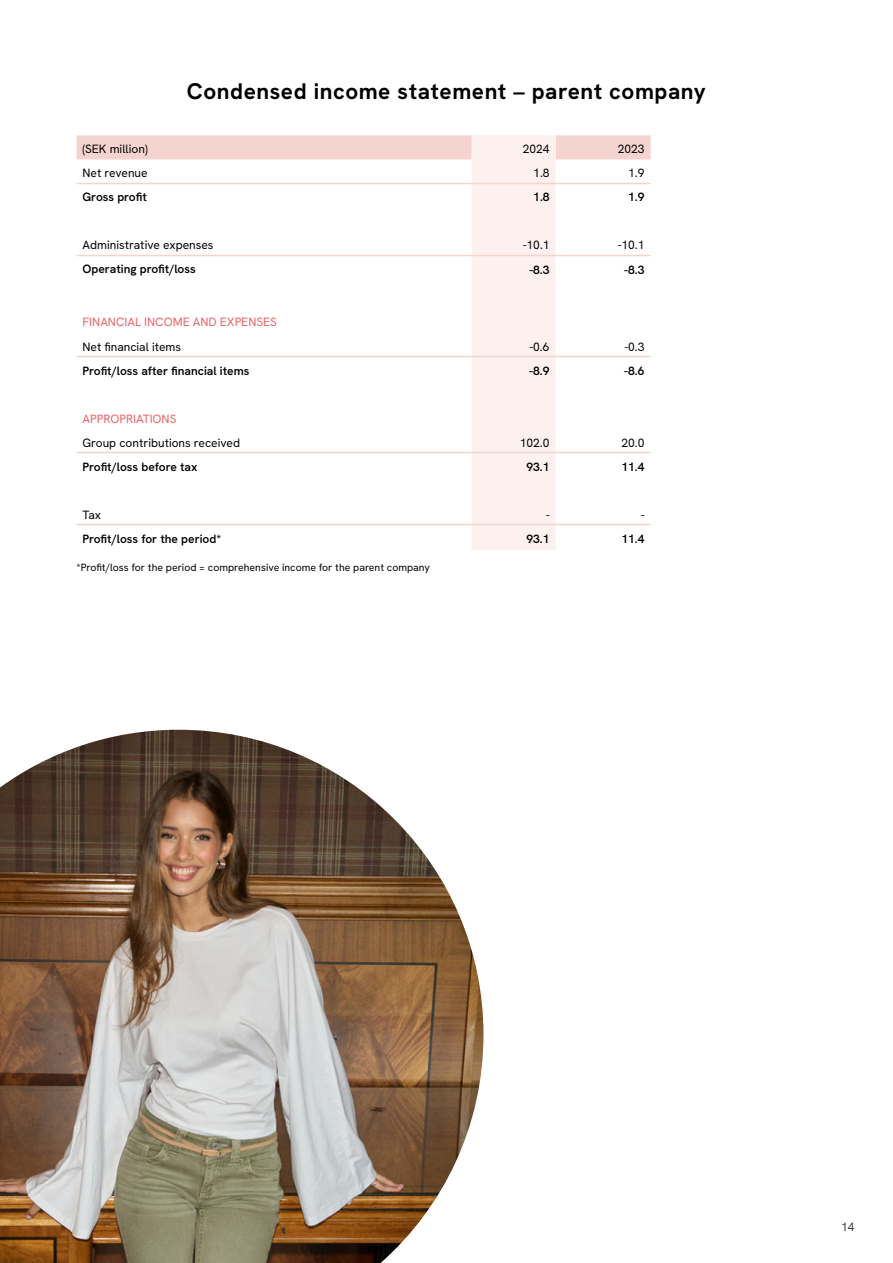
<style>
.page{position:relative;width:893px;height:1263px;background:#fff}
.page>*{position:absolute;margin:0;border:0;box-sizing:border-box;transform-origin:0 0}
.t1{font:700 22.5px "HK Grotesk";letter-spacing:.025em;color:#000}
.t2{font:600 12px "HK Grotesk";color:#000}
.t3{font:12px "HK Grotesk";color:#000}
.t4{font:12px "HK Grotesk";color:#ec6467}
.t5{font:12px "HK Grotesk";color:#3b3b3c}
.t6{font:10.5px "HK Grotesk";color:#000}
</style>
<div class="page">
<svg style="left:77px;top:135px;width:574px;height:415px"></svg>
<hr style="left:77px;top:183px;width:395px;height:1px;background:#f5d4d0">
<hr style="left:472px;top:183px;width:84px;height:1px;background:#f5d4d0">
<hr style="left:556px;top:183px;width:95px;height:1px;background:#f5d4d0">
<hr style="left:77px;top:356px;width:395px;height:1px;background:#f5d4d0">
<hr style="left:472px;top:356px;width:84px;height:1px;background:#f5d4d0">
<hr style="left:556px;top:356px;width:95px;height:1px;background:#f5d4d0">
<hr style="left:77px;top:255px;width:395px;height:1px;background:#f5d4d0">
<hr style="left:472px;top:255px;width:84px;height:1px;background:#f5d4d0">
<hr style="left:556px;top:255px;width:95px;height:1px;background:#f5d4d0">
<hr style="left:77px;top:452px;width:395px;height:1px;background:#f5d4d0">
<hr style="left:472px;top:452px;width:84px;height:1px;background:#f5d4d0">
<hr style="left:556px;top:452px;width:95px;height:1px;background:#f5d4d0">
<hr style="left:77px;top:524px;width:395px;height:1px;background:#f5d4d0">
<hr style="left:472px;top:524px;width:84px;height:1px;background:#f5d4d0">
<hr style="left:556px;top:524px;width:95px;height:1px;background:#f5d4d0">
<img style="left:0;top:730px;width:483px;height:533px">
<h1 class="t1" style="left:187px;top:77px;width:520px">Condensed income statement – parent company</h1>
<p class="t3" style="left:83px;top:141px;width:67px">(SEK million)</p>
<p class="t3" style="left:523px;top:141px;width:28px">2024</p>
<p class="t3" style="left:618px;top:141px;width:28px">2023</p>
<p class="t3" style="left:83px;top:165px;width:67px">Net revenue</p>
<p class="t3" style="left:533px;top:165px;width:18px">1.8</p>
<p class="t3" style="left:628px;top:165px;width:18px">1.9</p>
<p class="t2" style="left:83px;top:189px;width:66px">Gross profit</p>
<p class="t2" style="left:533px;top:189px;width:18px">1.8</p>
<p class="t2" style="left:628px;top:189px;width:18px">1.9</p>
<p class="t3" style="left:82px;top:237px;width:133px">Administrative expenses</p>
<p class="t3" style="left:523px;top:237px;width:28px">-10.1</p>
<p class="t3" style="left:618px;top:237px;width:28px">-10.1</p>
<p class="t2" style="left:82px;top:261px;width:115px">Operating profit/loss</p>
<p class="t2" style="left:529px;top:262px;width:22px">-8.3</p>
<p class="t2" style="left:624px;top:262px;width:22px">-8.3</p>
<p class="t4" style="left:82px;top:314px;width:196px">FINANCIAL INCOME AND EXPENSES</p>
<p class="t3" style="left:82px;top:338px;width:100px">Net financial items</p>
<p class="t3" style="left:530px;top:338px;width:21px">-0.6</p>
<p class="t3" style="left:625px;top:338px;width:21px">-0.3</p>
<p class="t2" style="left:82px;top:362px;width:168px">Profit/loss after financial items</p>
<p class="t2" style="left:529px;top:362px;width:22px">-8.9</p>
<p class="t2" style="left:624px;top:362px;width:22px">-8.6</p>
<p class="t4" style="left:82px;top:410px;width:96px">APPROPRIATIONS</p>
<p class="t3" style="left:82px;top:434px;width:159px">Group contributions received</p>
<p class="t3" style="left:520px;top:434px;width:31px">102.0</p>
<p class="t3" style="left:621px;top:434px;width:25px">20.0</p>
<p class="t2" style="left:82px;top:458px;width:117px">Profit/loss before tax</p>
<p class="t2" style="left:526px;top:458px;width:25px">93.1</p>
<p class="t2" style="left:621px;top:458px;width:25px">11.4</p>
<p class="t3" style="left:82px;top:506px;width:20px">Tax</p>
<p class="t3" style="left:546px;top:506px;width:5px">-</p>
<p class="t3" style="left:641px;top:506px;width:5px">-</p>
<p class="t2" style="left:82px;top:530px;width:140px">Profit/loss for the period*</p>
<p class="t2" style="left:526px;top:531px;width:25px">93.1</p>
<p class="t2" style="left:621px;top:531px;width:25px">11.4</p>
<p class="t6" style="left:77px;top:560px;width:355px">*Profit/loss for the period = comprehensive income for the parent company</p>
<p class="t5" style="left:841px;top:1219px;width:15px">14</p>
</div>
